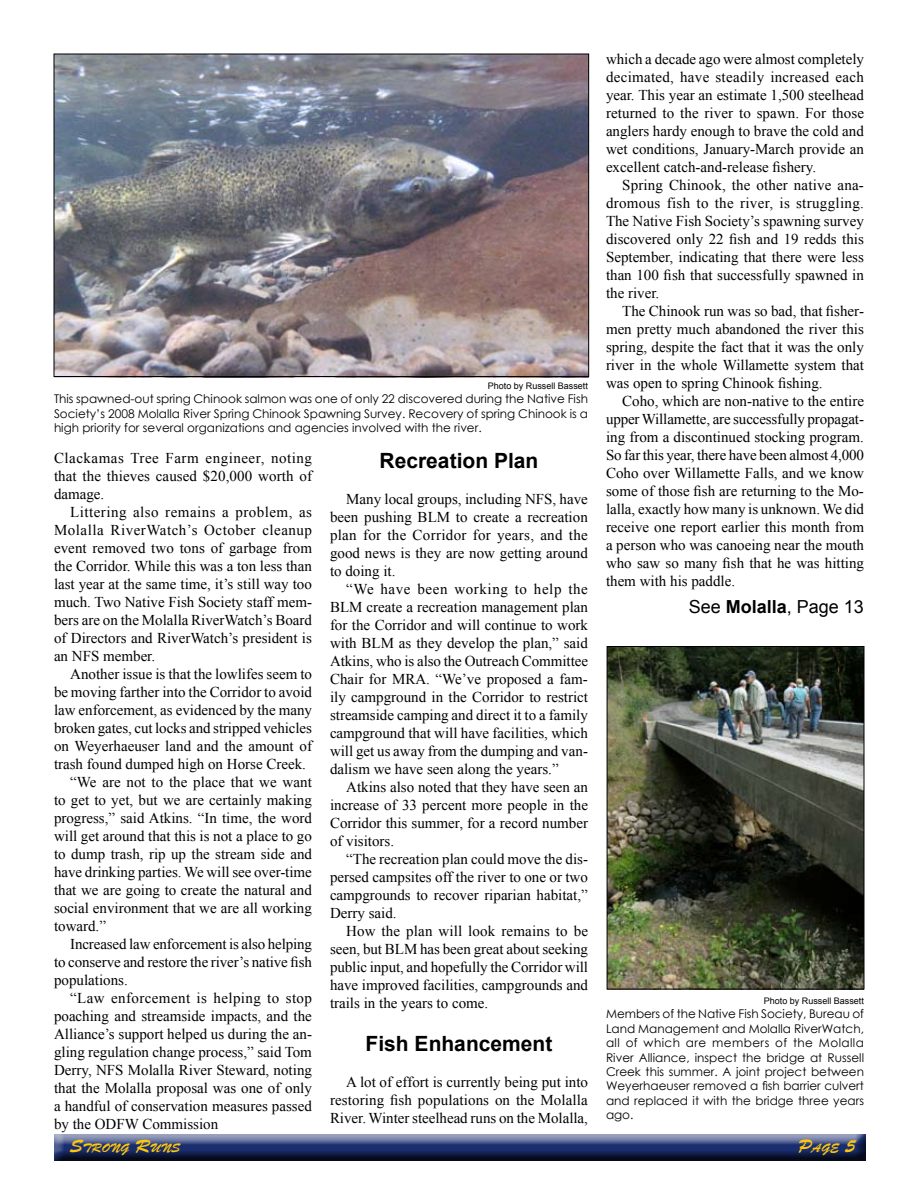
<style>
.page{position:relative;width:918px;height:1188px;background:#fff}
.page>*{position:absolute;margin:0;border:0;box-sizing:border-box;transform-origin:0 0}
.t1{font:700 21px "Arial";color:#000}
.t2{font:18px "Arial";color:#000}
.t3{font:15px/18px "Times New Roman";color:#000;text-align:justify}
.t4{font:15px "Times New Roman";letter-spacing:.025em;color:#000}
.t5{font:12.6px "Brush Script Std";color:#ffc709}
.t6{font:12px/14.4px "Century Gothic";color:#000;text-align:justify}
.t7{font:9px "Arial";color:#000}
.s1{font-weight:700}
.s2{font-size:18px}
</style>
<div class="page">
<div style="left:52px;top:1132px;width:814px;height:30px;background:#000;opacity:.75"></div>
<img style="left:609px;top:648px;width:253px;height:339px">
<div style="left:607px;top:646px;width:257px;height:343px;border:1px solid #000"></div>
<img style="left:54px;top:56px;width:535px;height:322px">
<p class="t7" style="left:488px;top:380px;width:102px">Photo by Russell Bassett</p>
<p class="t6" style="left:54px;top:392px;width:536px">This spawned-out spring Chinook salmon was one of only 22 discovered during the Native Fish Society’s 2008 Molalla River Spring Chinook Spawning Survey. Recovery of spring Chinook is a high priority for several organizations and agencies involved with the river.</p>
<p class="t3" style="left:54px;top:449px;width:260px">Clackamas Tree Farm engineer, noting that the thieves caused $20,000 worth of damage.</p>
<p class="t3" style="left:54px;top:503px;width:260px;text-indent:16px">Littering also remains a problem, as Molalla RiverWatch’s October cleanup event removed two tons of garbage from the Corridor. While this was a ton less than last year at the same time, it’s still way too much. Two Native Fish Society staff mem&shy;bers are on the Molalla RiverWatch’s Board of Directors and RiverWatch’s president is an NFS member.</p>
<p class="t3" style="left:70px;top:665px;width:243px">Another issue is that the lowlifes seem to</p>
<p class="t3" style="left:54px;top:683px;width:260px">be moving farther into the Corridor to avoid</p>
<p class="t3" style="left:54px;top:701px;width:260px">law enforcement, as evidenced by the many</p>
<p class="t3" style="left:54px;top:719px;width:259px">broken gates, cut locks and stripped vehicles</p>
<p class="t3" style="left:54px;top:737px;width:260px">on Weyerhaeuser land and the amount of</p>
<p class="t3" style="left:54px;top:755px;width:254px">trash found dumped high on Horse Creek.</p>
<p class="t3" style="left:70px;top:773px;width:243px">“We are not to the place that we want</p>
<p class="t3" style="left:54px;top:791px;width:259px">to get to yet, but we are certainly making</p>
<p class="t3" style="left:54px;top:809px;width:259px">progress,” said Atkins. “In time, the word</p>
<p class="t3" style="left:54px;top:827px;width:259px">will get around that this is not a place to go</p>
<p class="t3" style="left:54px;top:845px;width:260px">to dump trash, rip up the stream side and</p>
<p class="t3" style="left:54px;top:863px;width:259px">have drinking parties. We will see over-time</p>
<p class="t3" style="left:54px;top:881px;width:259px">that we are going to create the natural and</p>
<p class="t3" style="left:54px;top:899px;width:259px">social environment that we are all working</p>
<p class="t3" style="left:54px;top:917px;width:54px">toward.”</p>
<p class="t3" style="left:70px;top:935px;width:243px">Increased law enforcement is also helping</p>
<p class="t3" style="left:54px;top:953px;width:260px">to conserve and restore the river’s native fish</p>
<p class="t3" style="left:54px;top:971px;width:75px">populations.</p>
<p class="t4" style="left:70px;top:988px;width:243px">“Law enforcement is helping to stop</p>
<p class="t3" style="left:54px;top:1007px;width:259px">poaching and streamside impacts, and the</p>
<p class="t3" style="left:54px;top:1025px;width:260px">Alliance’s support helped us during the an-</p>
<p class="t3" style="left:54px;top:1043px;width:259px">gling regulation change process,” said Tom</p>
<p class="t3" style="left:54px;top:1061px;width:259px">Derry, NFS Molalla River Steward, noting</p>
<p class="t3" style="left:54px;top:1079px;width:259px">that the Molalla proposal was one of only</p>
<p class="t3" style="left:54px;top:1097px;width:259px">a handful of conservation measures passed</p>
<p class="t3" style="left:54px;top:1115px;width:166px">by the ODFW Commission</p>
<h1 class="t1" style="left:380px;top:447px;width:160px">Recreation Plan</h1>
<p class="t3" style="left:330px;top:490px;width:259px;text-indent:16px">Many local groups, including NFS, have been pushing BLM to create a recreation plan for the Corridor for years, and the good news is they are now getting around to doing it.</p>
<p class="t3" style="left:330px;top:580px;width:260px;text-indent:16px">“We have been working to help the BLM create a recreation management plan for the Corridor and will continue to work with BLM as they develop the plan,” said Atkins, who is also the Outreach Committee Chair for MRA. “We’ve proposed a fam&shy;ily campground in the Corridor to restrict streamside camping and direct it to a family campground that will have facilities, which will get us away from the dumping and van&shy;dalism we have seen along the years.”</p>
<p class="t3" style="left:330px;top:778px;width:260px;text-indent:16px">Atkins also noted that they have seen an increase of 33 percent more people in the Corridor this summer, for a record number of visitors.</p>
<p class="t3" style="left:330px;top:850px;width:259px;text-indent:16px">“The recreation plan could move the dis&shy;persed campsites off the river to one or two campgrounds to recover riparian habitat,” Derry said.</p>
<p class="t3" style="left:330px;top:922px;width:260px;text-indent:16px">How the plan will look remains to be seen, but BLM has been great about seeking public input, and hopefully the Corridor will have improved facilities, campgrounds and trails in the years to come.</p>
<h1 class="t1" style="left:366px;top:1030px;width:188px">Fish Enhancement</h1>
<p class="t3" style="left:330px;top:1073px;width:260px;text-indent:16px">A lot of effort is currently being put into restoring fish populations on the Molalla River. Winter steelhead runs on the Molalla,</p>
<p class="t3" style="left:606px;top:50px;width:260px">which a decade ago were almost completely decimated, have steadily increased each year. This year an estimate 1,500 steelhead returned to the river to spawn. For those anglers hardy enough to brave the cold and wet conditions, January-March provide an excellent catch-and-release fishery.</p>
<p class="t3" style="left:606px;top:176px;width:260px;text-indent:16px">Spring Chinook, the other native ana&shy;dromous fish to the river, is struggling.<br>The Native Fish Society’s spawning survey discovered only 22 fish and 19 redds this September, indicating that there were less than 100 fish that successfully spawned in the river.</p>
<p class="t3" style="left:606px;top:302px;width:260px;text-indent:16px">The Chinook run was so bad, that fisher&shy;men pretty much abandoned the river this spring, despite the fact that it was the only river in the whole Willamette system that was open to spring Chinook fishing.</p>
<p class="t3" style="left:606px;top:392px;width:260px;text-indent:16px">Coho, which are non-native to the entire upper Willamette, are successfully propagat&shy;ing from a discontinued stocking program.<br>So far this year, there have been almost 4,000<br>Coho over Willamette Falls, and we know some of those fish are returning to the Mo&shy;lalla, exactly how many is unknown. We did receive one report earlier this month from a person who was canoeing near the mouth who saw so many fish that he was hitting them with his paddle.</p>
<p class="t2" style="left:689px;top:595px;width:177px">See <span class="s1">Molalla</span>, Page 13</p>
<p class="t7" style="left:764px;top:995px;width:102px">Photo by Russell Bassett</p>
<p class="t6" style="left:606px;top:1007px;width:260px">Members of the Native Fish Society, Bureau of Land Management and Molalla RiverWatch, all of which are members of the Molalla River Alliance, inspect the bridge at Russell Creek this summer. A joint project between Weyerhaeuser removed a fish barrier culvert and replaced it with the bridge three years ago.</p>
<p class="t5" style="left:70px;top:1141px;width:112px"><span class="s2">S</span>TRONG <span class="s2">R</span>UNS</p>
<p class="t5" style="left:798px;top:1141px;width:59px"><span class="s2">P</span>AGE <span class="s2">5</span></p>
</div>
